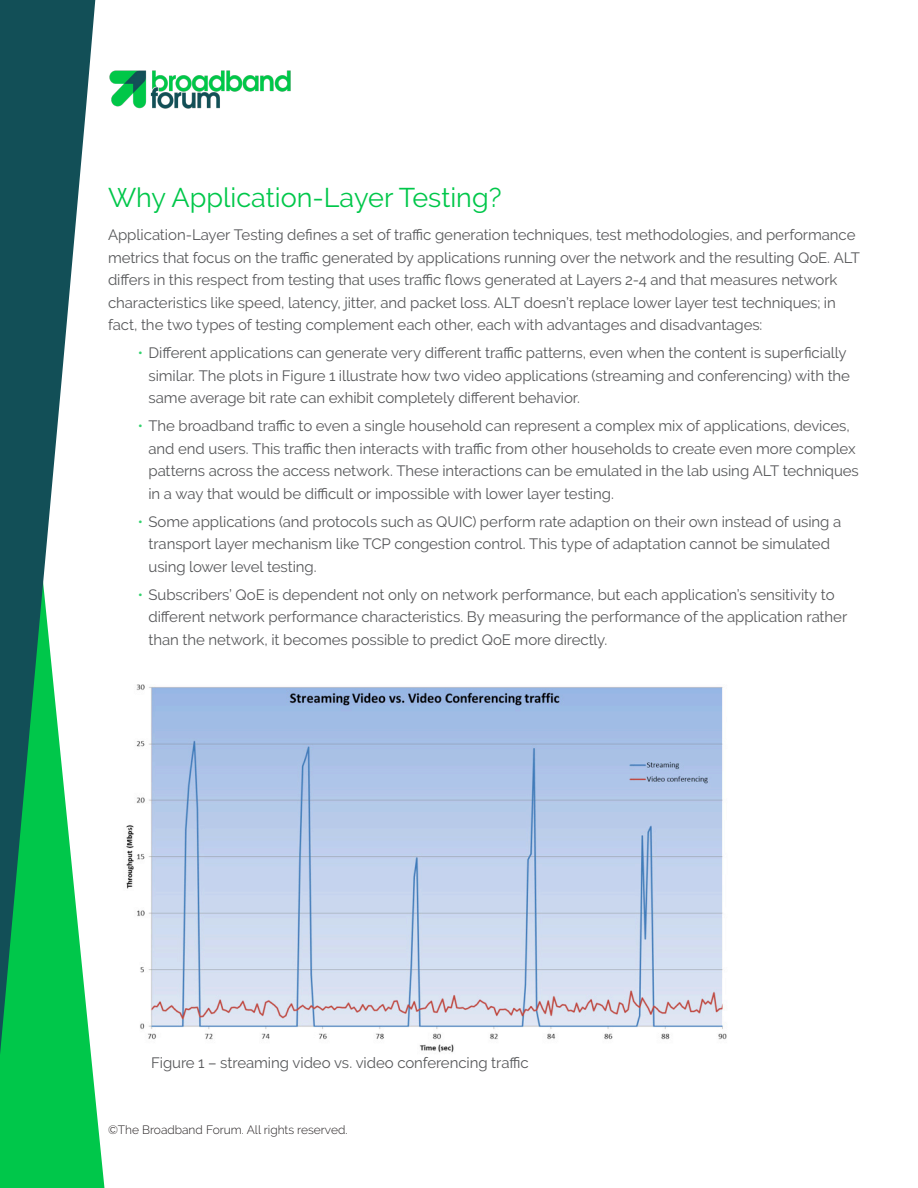
<style>
.page{position:relative;width:918px;height:1188px;background:#fff}
.page>*{position:absolute;margin:0;border:0;box-sizing:border-box;transform-origin:0 0}
.Heading_1{font:27px "Raleway";color:#00c74a}
.Body_1{font:15px/22.5px "Raleway";letter-spacing:-.005em;color:#57585a}
.t1{font:300 12px "Raleway";color:#231f20}
.s1{color:#33d26e}
</style>
<div class="page">
<img style="left:109px;top:71px;width:182px;height:38px">
<svg style="left:0;top:0;width:96px;height:1188px"></svg>
<img style="left:126px;top:685px;width:601px;height:368px">
<p class="Heading_1" style="left:108px;top:182px;width:395px">Why Application-Layer Testing?</p>
<p class="Body_1" style="left:108px;top:224px;width:754px">Application-Layer Testing defines a set of traffic generation techniques, test methodologies, and performance metrics that focus on the traffic generated by applications running over the network and the resulting QoE. ALT differs in this respect from testing that uses traffic flows generated at Layers 2-4 and that measures network characteristics like speed, latency, jitter, and packet loss. ALT doesn’t replace lower layer test techniques; in fact, the two types of testing complement each other, each with advantages and disadvantages:</p>
<p class="Body_1" style="left:148px;top:342px;width:703px;text-indent:-11px"><span class="s1">•</span> Different applications can generate very different traffic patterns, even when the content is superficially similar. The plots in Figure 1 illustrate how two video applications (streaming and conferencing) with the same average bit rate can exhibit completely different behavior.</p>
<p class="Body_1" style="left:148px;top:415px;width:712px;text-indent:-11px"><span class="s1">•</span> The broadband traffic to even a single household can represent a complex mix of applications, devices, and end users. This traffic then interacts with traffic from other households to create even more complex patterns across the access network. These interactions can be emulated in the lab using ALT techniques in a way that would be difficult or impossible with lower layer testing.</p>
<p class="Body_1" style="left:148px;top:510px;width:694px;text-indent:-11px"><span class="s1">•</span> Some applications (and protocols such as QUIC) perform rate adaption on their own instead of using a transport layer mechanism like TCP congestion control. This type of adaptation cannot be simulated using lower level testing.</p>
<p class="Body_1" style="left:148px;top:583px;width:700px;text-indent:-11px"><span class="s1">•</span> Subscribers’ QoE is dependent not only on network performance, but each application’s sensitivity to different network performance characteristics. By measuring the performance of the application rather than the network, it becomes possible to predict QoE more directly.</p>
<p class="Body_1" style="left:151px;top:1052px;width:379px">Figure 1 – streaming video vs. video conferencing traffic</p>
<p class="t1" style="left:108px;top:1123px;width:241px">©The Broadband Forum. All rights reserved.</p>
</div>
